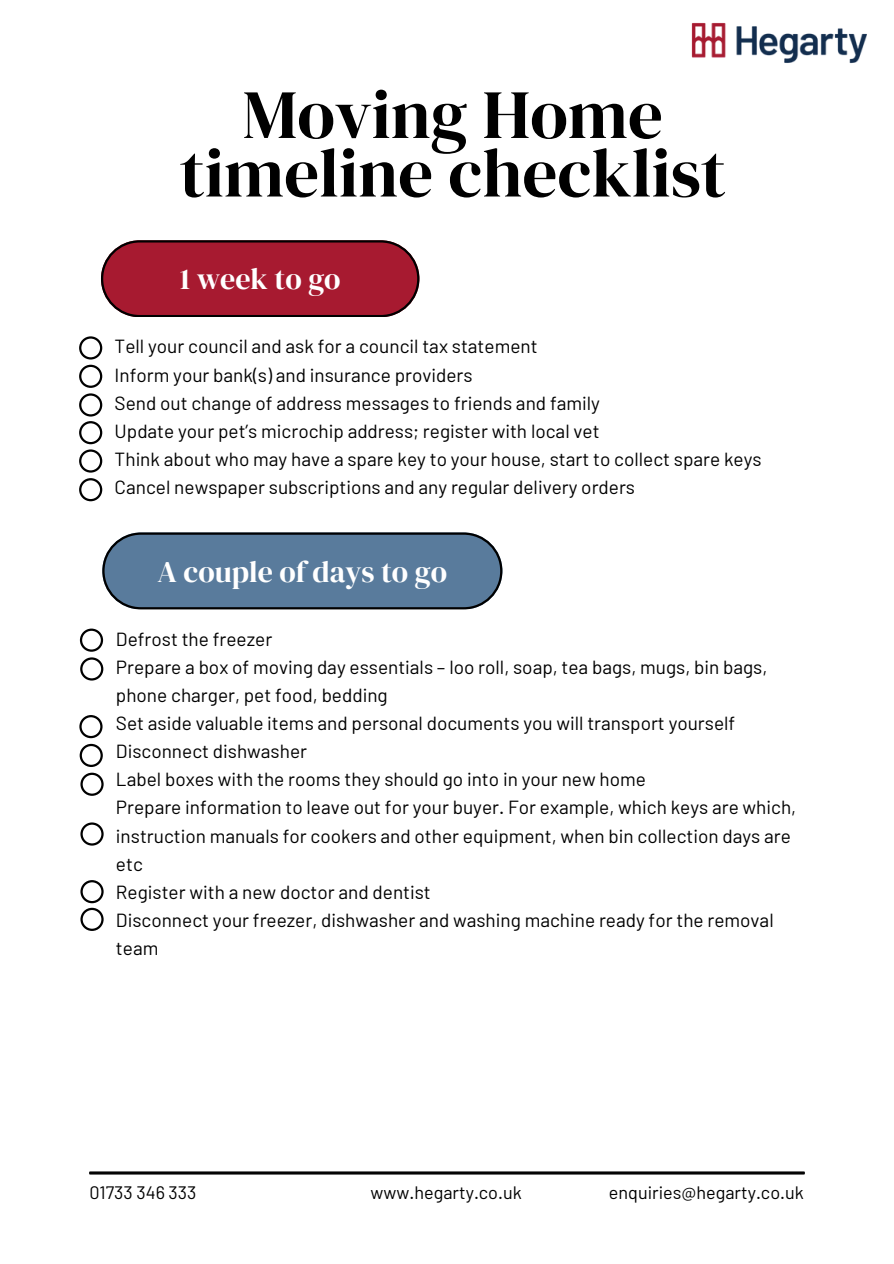
<style>
.page{position:relative;width:894px;height:1264px;background:#fff}
.page>*{position:absolute;margin:0;border:0;box-sizing:border-box;transform-origin:0 0}
.t1{font:69px/58.5px "DM Serif Display";color:#000;text-align:center}
.t2{font:30px "DM Serif Display";color:#fff}
.t3{font:19.05px/28.2px "Barlow";color:#000}
.t4{font:18px "Barlow";color:#000}
</style>
<div class="page">
<svg style="left:101px;top:240px;width:318px;height:77px;background:#a12437"></svg>
<img style="left:89px;top:1171px;width:715px;height:3px">
<img style="left:691px;top:22px;width:176px;height:42px">
<svg style="left:79px;top:478px;width:23px;height:23px"></svg>
<svg style="left:80px;top:628px;width:23px;height:23px"></svg>
<svg style="left:80px;top:657px;width:23px;height:23px"></svg>
<svg style="left:79px;top:715px;width:25px;height:80px"></svg>
<svg style="left:80px;top:822px;width:24px;height:23px"></svg>
<svg style="left:80px;top:880px;width:24px;height:51px"></svg>
<svg style="left:102px;top:532px;width:400px;height:77px;background:#5b7997"></svg>
<svg style="left:79px;top:336px;width:23px;height:23px"></svg>
<svg style="left:79px;top:365px;width:23px;height:107px"></svg>
<h2 class="t1" style="left:180px;top:84px;width:547px">Moving Home timeline checklist</h2>
<p class="t2" style="left:180px;top:258px;width:162px">1 week to go</p>
<h2 class="t3" style="left:115px;top:331px;width:424px">Tell your council and ask for a council tax statement</h2>
<p class="t3" style="left:115px;top:360px;width:359px">Inform your bank(s) and insurance providers</p>
<p class="t3" style="left:115px;top:388px;width:486px">Send out change of address messages to friends and family</p>
<p class="t3" style="left:115px;top:416px;width:486px">Update your pet’s microchip address; register with local vet</p>
<p class="t3" style="left:115px;top:444px;width:648px">Think about who may have a spare key to your house, start to collect spare keys</p>
<p class="t3" style="left:115px;top:472px;width:522px">Cancel newspaper subscriptions and any regular delivery orders</p>
<p class="t2" style="left:157px;top:550px;width:291px">A couple of days to go</p>
<p class="t3" style="left:116px;top:624px;width:158px">Defrost the freezer</p>
<p class="t3" style="left:116px;top:652px;width:652px">Prepare a box of moving day essentials – loo roll, soap, tea bags, mugs, bin bags, phone charger, pet food, bedding</p>
<p class="t3" style="left:116px;top:708px;width:620px">Set aside valuable items and personal documents you will transport yourself</p>
<p class="t3" style="left:116px;top:736px;width:192px">Disconnect dishwasher</p>
<p class="t3" style="left:116px;top:764px;width:531px">Label boxes with the rooms they should go into in your new home</p>
<p class="t3" style="left:116px;top:792px;width:681px">Prepare information to leave out for your buyer. For example, which keys are which, instruction manuals for cookers and other equipment, when bin collection days are etc</p>
<p class="t3" style="left:116px;top:877px;width:316px">Register with a new doctor and dentist</p>
<p class="t3" style="left:116px;top:905px;width:659px">Disconnect your freezer, dishwasher and washing machine ready for the removal team</p>
<p class="t4" style="left:89px;top:1180px;width:108px">01733 346 333</p>
<p class="t4" style="left:370px;top:1180px;width:153px">www.hegarty.co.uk</p>
<p class="t4" style="left:608px;top:1180px;width:196px">enquiries@hegarty.co.uk</p>
</div>
